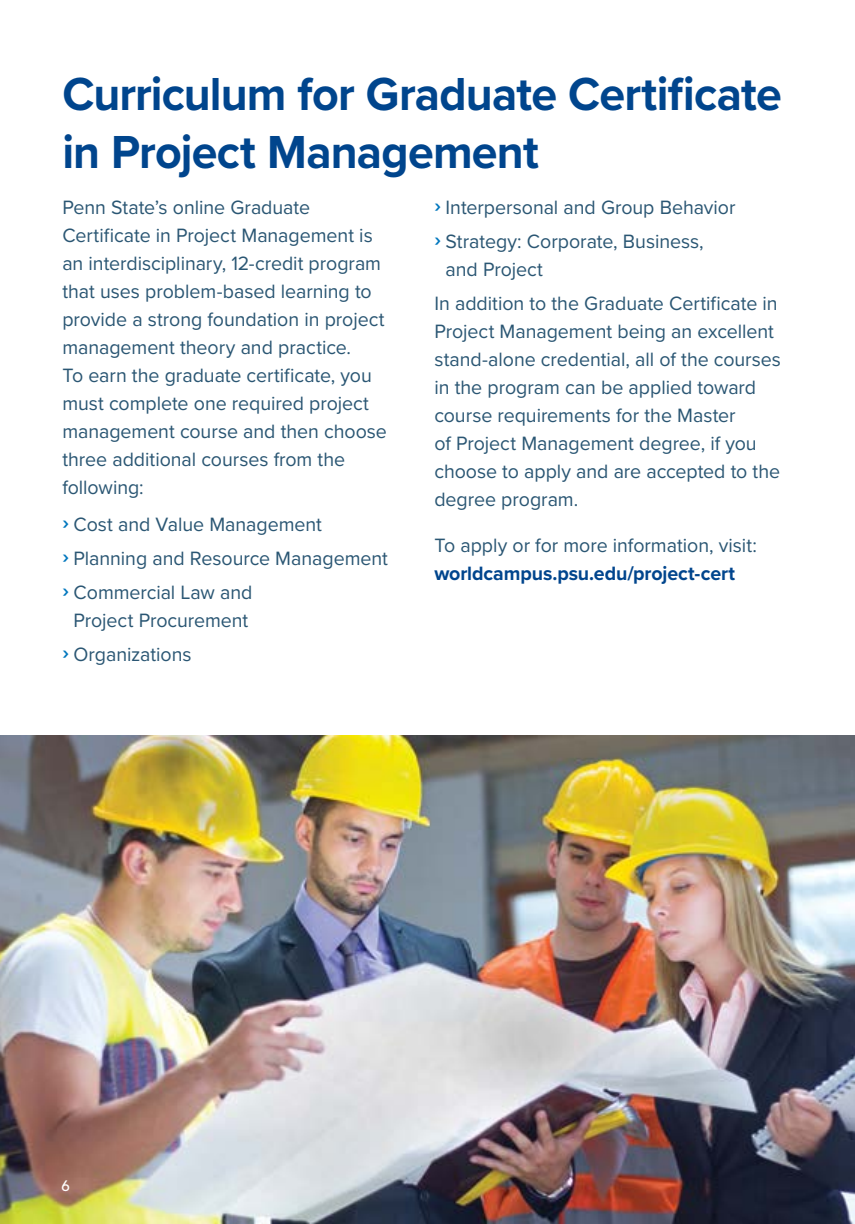
<style>
.page{position:relative;width:855px;height:1224px;background:#fff}
.page>*{position:absolute;margin:0;border:0;box-sizing:border-box;transform-origin:0 0}
.t1{font:700 48px/57.6px "Proxima Nova";letter-spacing:-.02em;color:#00458d}
.t2{font:20px/28px "Proxima Nova";letter-spacing:-.005em;color:#2a5673}
.t3{font:700 20px "Proxima Nova";letter-spacing:-.005em;color:#00458d}
.t4{font:700 20px/34.2px "Proxima Nova";color:#0077be;text-align:justify}
.t5{font:500 15px "Avenir LT Std";color:#fff}
</style>
<div class="page">
<img style="left:0;top:736px;width:855px;height:488px">
<h2 class="t1" style="left:62px;top:64px;width:721px">Curriculum for Graduate Certifcate in Project Management</h2>
<p class="t2" style="left:62px;top:192px;width:326px">Penn State’s online Graduate Certificate in Project Management is an interdisciplinary, 12-credit program that uses problem-based learning to provide a strong foundation in project management theory and practice.<br>To earn the graduate certificate, you must complete one required project management course and then choose three additional courses from the following:</p>
<p class="t2" style="left:74px;top:509px;width:250px">Cost and Value Management</p>
<p class="t2" style="left:74px;top:543px;width:316px">Planning and Resource Management</p>
<p class="t2" style="left:74px;top:577px;width:180px">Commercial Law and<br>Project Procurement</p>
<p class="t2" style="left:74px;top:639px;width:120px">Organizations</p>
<p class="t2" style="left:446px;top:192px;width:291px">Interpersonal and Group Behavior</p>
<p class="t2" style="left:446px;top:226px;width:260px">Strategy: Corporate, Business, and Project</p>
<p class="t4" style="left:434px;top:187px;width:8px">› ›</p>
<p class="t2" style="left:434px;top:288px;width:348px">In addition to the Graduate Certificate in Project Management being an excellent stand-alone credential, all of the courses in the program can be applied toward course requirements for the Master<br>of Project Management degree, if you choose to apply and are accepted to the degree program.</p>
<p class="t2" style="left:434px;top:530px;width:324px">To apply or for more information, visit:</p>
<p class="t3" style="left:434px;top:558px;width:302px">worldcampus.psu.edu/project-cert</p>
<p class="t4" style="left:62px;top:504px;width:8px">› › ›</p>
<p class="t4" style="left:62px;top:635px;width:8px">›</p>
<p class="t5" style="left:61px;top:1178px;width:10px">6</p>
</div>
